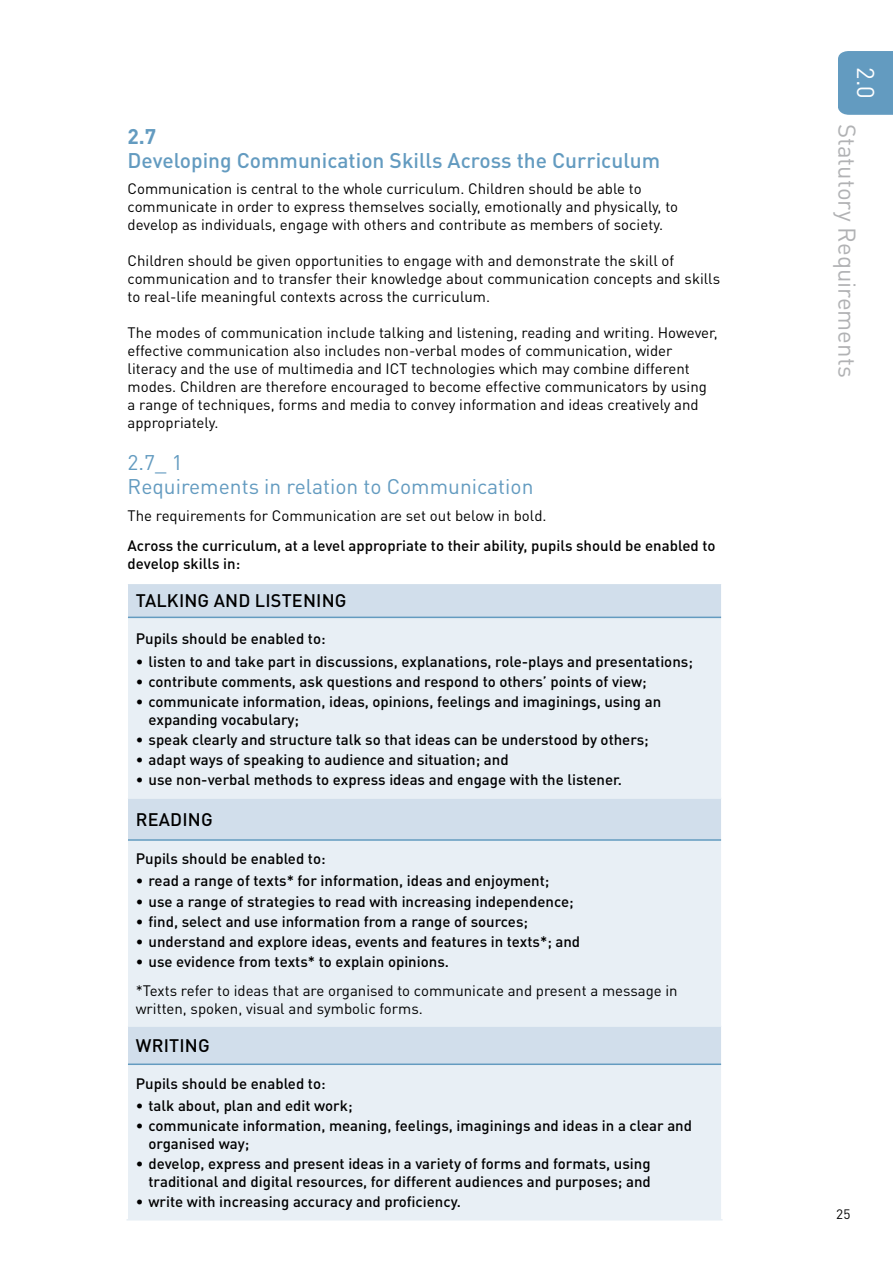
<style>
.page{position:relative;width:893px;height:1263px;background:#fff}
.page>*{position:absolute;margin:0;border:0;box-sizing:border-box;transform-origin:0 0}
.t1{font:24px "DIN Pro";color:#b1b2b4}
.t2{font:24px "DIN Pro";color:#fff}
.t3{font:500 21px "DIN Pro";color:#639bc0}
.t4{font:21px/24px "DIN Pro";color:#639bc0}
.t5{font:700 21px "DIN Pro";color:#639bc0}
.t6{font:500 18px "DIN Pro";letter-spacing:.01em;color:#000}
.t7{font:500 15px/18px "DIN Pro";color:#000}
.t8{font:15px/18px "DIN Pro";color:#000}
.t9{font:13.5px "DIN Pro";color:#000}
</style>
<div class="page">
<div style="left:838px;top:51px;width:55px;height:64px;background:#639bc0"></div>
<div style="left:128px;top:584px;width:593px;height:33px;background:#d1deeb"></div>
<svg style="left:128px;top:618px;width:593px;height:601px;background:#e5ecf3"></svg>
<hr style="left:128px;top:617px;width:593px;height:1px;background:#639bc0">
<hr style="left:128px;top:797px;width:593px;height:2px;background:#e8eff5">
<hr style="left:128px;top:839px;width:593px;height:2px;background:#639bc0">
<hr style="left:128px;top:1025px;width:593px;height:2px;background:#e8eff5">
<hr style="left:128px;top:1063px;width:593px;height:2px;background:#639bc0">
<hr style="left:126px;top:1219px;width:597px;height:1px;background:#e8eff5">
<h2 class="t5" style="left:128px;top:122px;width:30px">2.7</h2>
<h2 class="t3" style="left:128px;top:146px;width:534px">Developing Communication Skills Across the Curriculum</h2>
<p class="t8" style="left:128px;top:179px;width:552px">Communication is central to the whole curriculum. Children should be able to communicate in order to express themselves socially, emotionally and physically, to develop as individuals, engage with others and contribute as members of society.</p>
<p class="t8" style="left:128px;top:251px;width:594px">Children should be given opportunities to engage with and demonstrate the skill of communication and to transfer their knowledge about communication concepts and skills to real-life meaningful contexts across the curriculum.</p>
<p class="t8" style="left:128px;top:323px;width:592px">The modes of communication include talking and listening, reading and writing. However, effective communication also includes non-verbal modes of communication, wider literacy and the use of multimedia and ICT technologies which may combine different modes. Children are therefore encouraged to become effective communicators by using a range of techniques, forms and media to convey information and ideas creatively and appropriately.</p>
<h2 class="t4" style="left:128px;top:450px;width:407px">2.7_ 1<br>Requirements in relation to Communication</h2>
<p class="t8" style="left:128px;top:506px;width:420px">The requirements for Communication are set out below in bold.</p>
<p class="t7" style="left:128px;top:536px;width:589px">Across the curriculum, at a level appropriate to their ability, pupils should be enabled to develop skills in:</p>
<p class="t6" style="left:136px;top:588px;width:20px">Talkingand</p>
<p class="t6" style="left:255px;top:588px;width:22px">Listening</p>
<p class="t7" style="left:136px;top:629px;width:191px">Pupils should be enabled to:</p>
<p class="t7" style="left:136px;top:651px;width:559px">• listen to and take part in discussions, explanations, role-plays and presentations;</p>
<p class="t7" style="left:136px;top:672px;width:512px">• contribute comments, ask questions and respond to others’ points of view;</p>
<p class="t7" style="left:148px;top:692px;width:514px;text-indent:-13px">• communicate information, ideas, opinions, feelings and imaginings, using an expanding vocabulary;</p>
<p class="t7" style="left:136px;top:730px;width:515px">• speak clearly and structure talk so that ideas can be understood by others;</p>
<p class="t7" style="left:136px;top:750px;width:374px">• adapt ways of speaking to audience and situation; and</p>
<p class="t7" style="left:136px;top:770px;width:488px">• use non-verbal methods to express ideas and engage with the listener.</p>
<p class="t6" style="left:136px;top:807px;width:24px">Reading</p>
<p class="t7" style="left:136px;top:849px;width:191px">Pupils should be enabled to:</p>
<p class="t7" style="left:136px;top:871px;width:415px">• read a range of texts* for information, ideas and enjoyment;</p>
<p class="t7" style="left:136px;top:891px;width:439px">• use a range of strategies to read with increasing independence;</p>
<p class="t7" style="left:136px;top:912px;width:394px">• find, select and use information from a range of sources;</p>
<p class="t7" style="left:136px;top:932px;width:446px">• understand and explore ideas, events and features in texts*; and</p>
<p class="t7" style="left:136px;top:952px;width:315px">• use evidence from texts* to explain opinions.</p>
<p class="t8" style="left:136px;top:980px;width:543px">*Texts refer to ideas that are organised to communicate and present a message in written, spoken, visual and symbolic forms.</p>
<p class="t6" style="left:136px;top:1033px;width:27px">Writing</p>
<p class="t7" style="left:136px;top:1073px;width:191px">Pupils should be enabled to:</p>
<p class="t7" style="left:136px;top:1096px;width:218px">• talk about, plan and edit work;</p>
<p class="t7" style="left:148px;top:1116px;width:545px;text-indent:-13px">• communicate information, meaning, feelings, imaginings and ideas in a clear and organised way;</p>
<p class="t7" style="left:136px;top:1154px;width:517px;text-align:right">• develop, express and present ideas in a variety of forms and formats, using traditional and digital resources, for different audiences and purposes; and</p>
<p class="t7" style="left:136px;top:1192px;width:327px">• write with increasing accuracy and proficiency.</p>
<h1 class="t2" style="left:882px;top:67px;width:33px;rotate:90deg">2.0</h1>
<h1 class="t1" style="left:863px;top:124px;width:255px;rotate:90deg">Statutory Requirements</h1>
<p class="t9" style="left:836px;top:1205px;width:16px">25</p>
</div>
